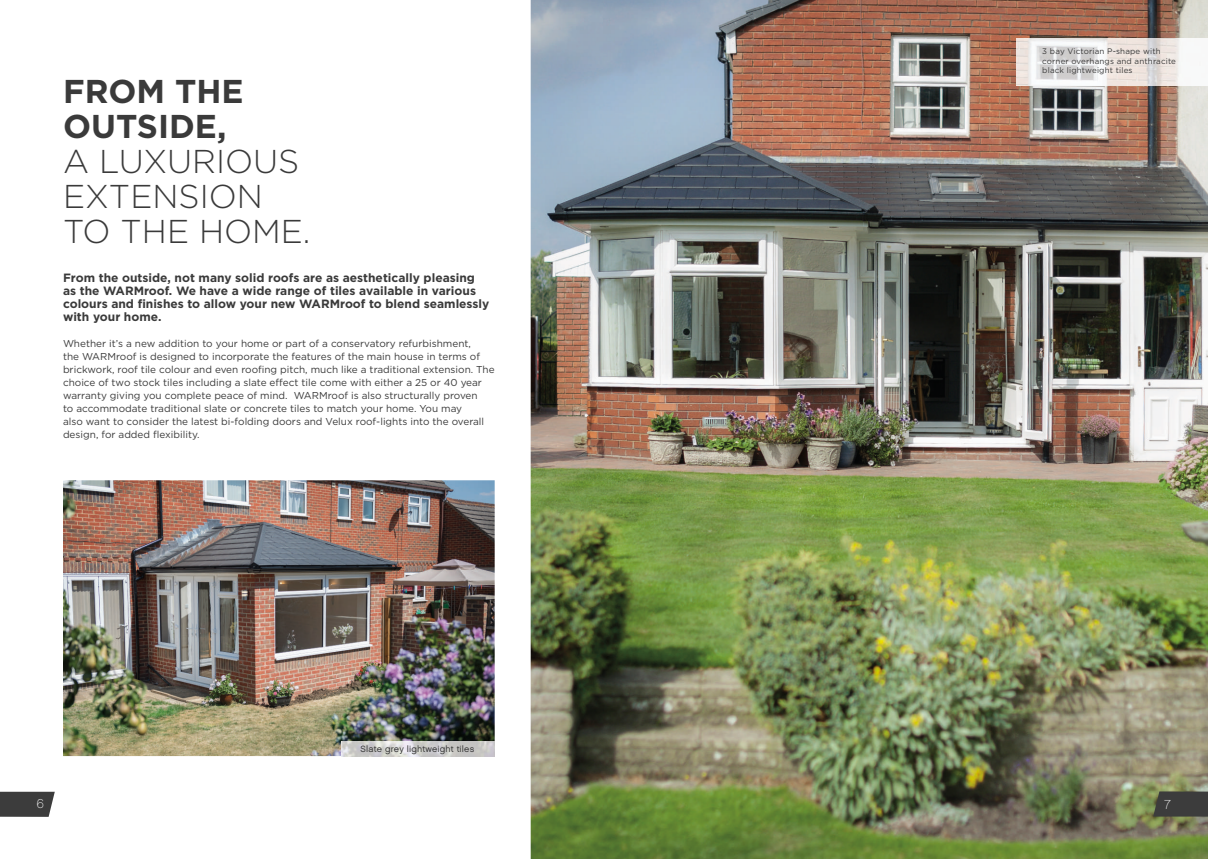
<style>
.page{position:relative;width:1208px;height:859px;background:#fff}
.page>*{position:absolute;margin:0;border:0;box-sizing:border-box;transform-origin:0 0}
.t1{font:300 33px/35px "Gotham";color:#3a3a3a}
.t2{font:700 33px/35px "Gotham";color:#3a3a3a}
.t3{font:13px "Chalet Paris Nineteen Eighty";color:#fff}
.t4{font:700 12px/13px "Gotham";color:#3a3a3a}
.t5{font:10px/13px "Gotham";color:#3a3a3a}
.t6{font:9px "Chalet London Nineteen Sixty";letter-spacing:.02em;color:#3a3a3a}
.t7{font:8px/9.6px "Gotham";letter-spacing:.02em;color:#3a3a3a}
</style>
<div class="page">
<img style="left:531px;top:0;width:677px;height:859px">
<svg style="left:1153px;top:791px;width:55px;height:25px"></svg>
<svg style="left:0;top:792px;width:55px;height:25px"></svg>
<img style="left:63px;top:480px;width:432px;height:276px">
<img style="left:342px;top:742px;width:153px;height:14px">
<img style="left:1016px;top:39px;width:192px;height:46px">
<h1 class="t2" style="left:63px;top:74px;width:182px">FROM THE<br>OUTSIDE,</h1>
<h1 class="t1" style="left:63px;top:143px;width:249px">A LUXURIOUS<br>EXTENSION<br>TO THE HOME.</h1>
<p class="t4" style="left:63px;top:271px;width:428px">From the outside, not many solid roofs are as aesthetically pleasing as the WARMroof. We have a wide range of tiles available in various colours and finishes to allow your new WARMroof to blend seamlessly with your home.</p>
<p class="t5" style="left:63px;top:337px;width:433px">Whether it’s a new addition to your home or part of a conservatory refurbishment,<br>the WARMroof is designed to incorporate the features of the main house in terms of brickwork, roof tile colour and even roofing pitch, much like a traditional extension. The choice of two stock tiles including a slate effect tile come with either a 25 or 40 year warranty giving you complete peace of mind. WARMroof is also structurally proven<br>to accommodate traditional slate or concrete tiles to match your home. You may<br>also want to consider the latest bi-folding doors and Velux roof-lights into the overall design, for added flexibility.</p>
<p class="t6" style="left:360px;top:744px;width:115px">Slate grey lightweight tiles</p>
<p class="t7" style="left:1042px;top:46px;width:135px">3 bay Victorian P-shape with corner overhangs and anthracite black lightweight tiles</p>
<h2 class="t3" style="left:37px;top:796px;width:8px">6</h2>
<h2 class="t3" style="left:1164px;top:797px;width:8px">7</h2>
</div>
